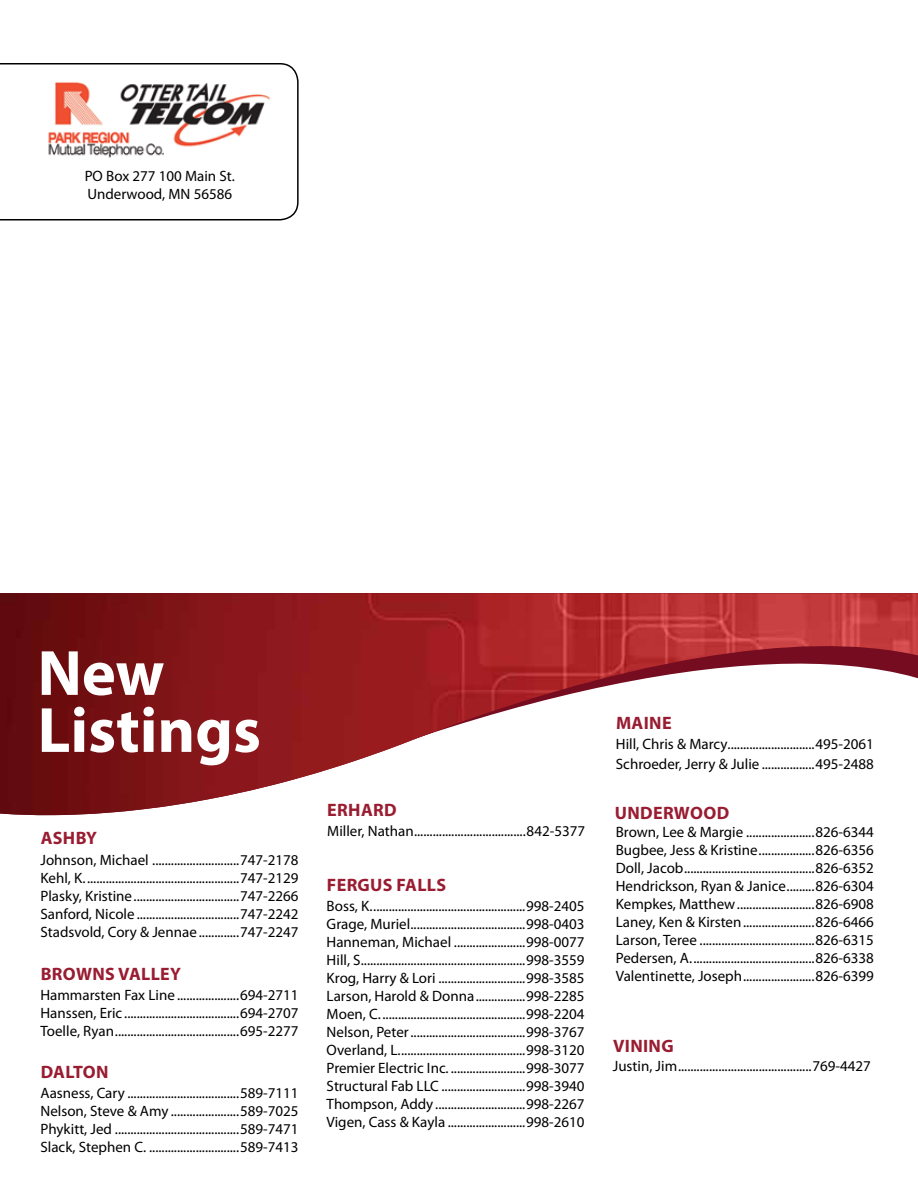
<style>
.page{position:relative;width:918px;height:1188px;background:#fff}
.page>*{position:absolute;margin:0;border:0;box-sizing:border-box;transform-origin:0 0}
.t1{font:700 64.5px/57px "Myriad Pro";color:#fff}
.t2{font:700 18px "Myriad Pro";letter-spacing:.02em;color:#991c31}
.t3{font:15px/18px "Myriad Pro";color:#000;text-align:justify}
</style>
<div class="page">
<img style="left:0;top:593px;width:918px;height:223px">
<svg style="left:0;top:63px;width:299px;height:157px"></svg>
<img style="left:41px;top:71px;width:238px;height:93px">
<p class="t3" style="left:85px;top:167px;width:152px">PO Box 277 100 Main St.<br>Underwood, MN 56586</p>
<h1 class="t1" style="left:38px;top:643px;width:225px">New<br>Listings</h1>
<p class="t2" style="left:41px;top:826px;width:58px">ASHBY</p>
<p class="t3" style="left:40px;top:850px;width:259px">Johnson, Michael ............................747-2178<br>Kehl, K..................................................747-2129<br>Plasky, Kristine..................................747-2266<br>Sanford, Nicole .................................747-2242<br>Stadsvold, Cory &amp; Jennae .............747-2247</p>
<p class="t2" style="left:41px;top:962px;width:142px">BROWNS VALLEY</p>
<p class="t3" style="left:40px;top:986px;width:259px">Hammarsten Fax Line ....................694-2711<br>Hanssen, Eric .....................................694-2707<br>Toelle, Ryan........................................695-2277</p>
<p class="t2" style="left:41px;top:1060px;width:69px">DALTON</p>
<p class="t3" style="left:40px;top:1084px;width:259px">Aasness, Cary ....................................589-7111<br>Nelson, Steve &amp; Amy ......................589-7025<br>Phykitt, Jed ........................................589-7471<br>Slack, Stephen C. .............................589-7413</p>
<p class="t2" style="left:327px;top:799px;width:71px">ERHARD</p>
<p class="t3" style="left:327px;top:822px;width:260px">Miller, Nathan....................................842-5377</p>
<p class="t2" style="left:327px;top:873px;width:121px">FERGUS FALLS</p>
<p class="t3" style="left:327px;top:897px;width:259px">Boss, K..................................................998-2405<br>Grage, Muriel.....................................998-0403<br>Hanneman, Michael .......................998-0077<br>Hill, S.....................................................998-3559<br>Krog, Harry &amp; Lori ............................998-3585<br>Larson, Harold &amp; Donna................998-2285<br>Moen, C...............................................998-2204<br>Nelson, Peter.....................................998-3767<br>Overland, L.........................................998-3120<br>Premier Electric Inc. ........................998-3077<br>Structural Fab LLC ...........................998-3940<br>Thompson, Addy .............................998-2267<br>Vigen, Cass &amp; Kayla .........................998-2610</p>
<p class="t2" style="left:616px;top:711px;width:57px">MAINE</p>
<p class="t3" style="left:616px;top:734px;width:259px;line-height:19.8px">Hill, Chris &amp; Marcy............................495-2061<br>Schroeder, Jerry &amp; Julie .................495-2488</p>
<p class="t2" style="left:615px;top:801px;width:116px">UNDERWOOD</p>
<p class="t3" style="left:616px;top:823px;width:259px">Brown, Lee &amp; Margie ......................826-6344<br>Bugbee, Jess &amp; Kristine..................826-6356<br>Doll, Jacob..........................................826-6352<br>Hendrickson, Ryan &amp; Janice.........826-6304<br>Kempkes, Matthew.........................826-6908<br>Laney, Ken &amp; Kirsten.......................826-6466<br>Larson, Teree .....................................826-6315<br>Pedersen, A........................................826-6338<br>Valentinette, Joseph.......................826-6399</p>
<p class="t2" style="left:613px;top:1034px;width:62px">VINING</p>
<p class="t3" style="left:613px;top:1057px;width:259px">Justin, Jim...........................................769-4427</p>
</div>
